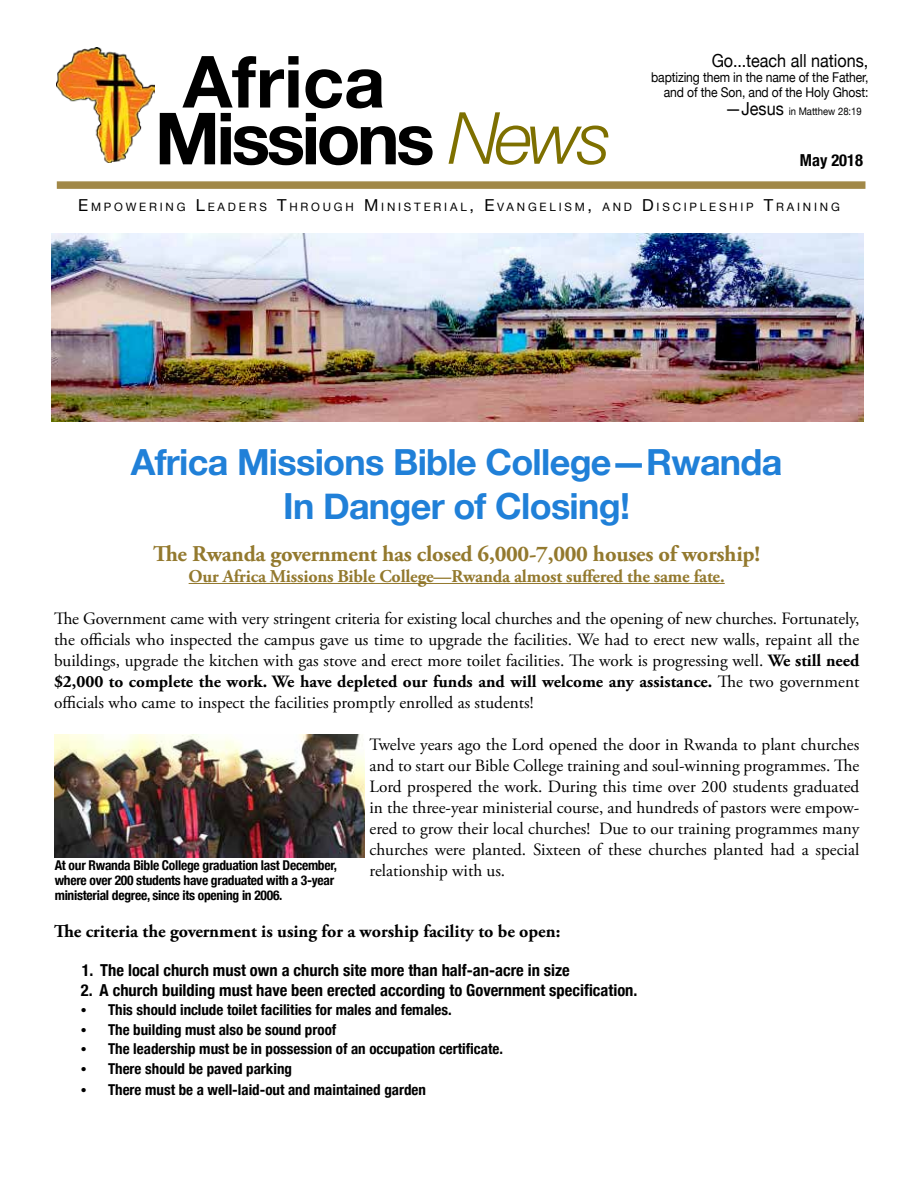
<style>
.page{position:relative;width:918px;height:1188px;background:#fff}
.page>*{position:absolute;margin:0;border:0;box-sizing:border-box;transform-origin:0 0}
.t1{font:700 72px/56.8px "Helvetica Neue";letter-spacing:-.05em;color:#000}
.t2{font:700 36px/43.2px "Helvetica Neue";letter-spacing:-.02em;color:#2080d8;text-align:center}
.t3{font:700 22.5px "Adobe Garamond Pro";letter-spacing:-.01em;color:#93792e}
.t4{font:700 18px "Adobe Garamond Pro";letter-spacing:-.01em;color:#93792e}
.t5{font:700 18px "Adobe Garamond Pro";color:#000}
.t6{font:18px "Helvetica Neue";color:#000;scale:.9 1}
.t7{font:17.25px/21px "Adobe Garamond Pro";color:#000;text-align:justify}
.t8{font:700 condensed 16.5px "Helvetica Neue";color:#000}
.t9{font:700 condensed 15px "Helvetica Neue";color:#000}
.t10{font:700 condensed 13.5px/15px "Helvetica Neue";letter-spacing:-.02em;color:#000}
.t11{font:13.5px/15px "Helvetica Neue";letter-spacing:-.01em;color:#000;text-align:right;scale:.9 1}
.t12{font:11.55px "Helvetica Neue";letter-spacing:.245em;color:#000}
.t13{font:10.5px "Helvetica Neue";color:#000;scale:.9 1}
.s1{font-weight:300;font-style:italic;color:#7e7000}
.s2{font-size:18px}
.s3{font-size:16.5px}
.s4{font-weight:700}
.s5{font-family:"Times";font-weight:400;font-stretch:normal}
</style>
<div class="page">
<img style="left:56px;top:48px;width:99px;height:114px">
<svg style="left:57px;top:181px;width:808px;height:8px;background:#a68f53"></svg>
<hr style="left:189px;top:583px;width:536px;height:1px;background:#93792e">
<img style="left:52px;top:233px;width:812px;height:188px">
<img style="left:54px;top:734px;width:311px;height:123px">
<h1 class="t1" style="left:155px;top:55px;width:458px;text-indent:28px">Africa<br>Missions <span class="s1">News</span></h1>
<p class="t6" style="left:712px;top:47px;width:176px">Go...teach all nations,</p>
<p class="t11" style="left:651px;top:70px;width:243px">baptizing them in the name of the Father, and of the Son, and of the Holy Ghost:</p>
<p class="t13" style="left:725px;top:103px;width:153px"><span class="s2">—Jesus</span> in Matthew 28:19</p>
<p class="t8" style="left:800px;top:146px;width:65px">May 2018</p>
<p class="t12" style="left:78px;top:198px;width:763px"><span class="s3">E</span>MPOWE RING <span class="s3">L</span>E ADE RS <span class="s3">T</span>HROUGH <span class="s3">M</span> INISTE RIAL<span class="s3">, E</span>VANGEL ISM<span class="s3">,</span> AND <span class="s3">D</span> ISCIPLE SHIP <span class="s3">T</span>RAINING</p>
<h2 class="t2" style="left:131px;top:442px;width:653px">Africa Missions Bible College—Rwanda<br>In Danger of Closing!</h2>
<h3 class="t3" style="left:153px;top:540px;width:609px">The Rwanda government has closed 6,000-7,000 houses of worship!</h3>
<p class="t4" style="left:189px;top:566px;width:538px">Our Africa Missions Bible College—Rwanda almost suffered the same fate.</p>
<p class="t7" style="left:54px;top:608px;width:807px">The Government came with very stringent criteria for existing local churches and the opening of new churches. Fortunately, the officials who inspected the campus gave us time to upgrade the facilities. We had to erect new walls, repaint all the buildings, upgrade the kitchen with gas stove and erect more toilet facilities. The work is progressing well. <span class="s4">We still need $2,000 to complete the work. We have depleted our funds and will welcome any assistance.</span> The two government officials who came to inspect the facilities promptly enrolled as students!</p>
<p class="t7" style="left:370px;top:734px;width:491px">Twelve years ago the Lord opened the door in Rwanda to plant churches and to start our Bible College training and soul-winning programmes. The Lord prospered the work. During this time over 200 students graduated in the three-year ministerial course, and hundreds of pastors were empow&shy;ered to grow their local churches! Due to our training programmes many churches were planted. Sixteen of these churches planted had a special relationship with us.</p>
<p class="t10" style="left:55px;top:857px;width:284px">At our Rwanda Bible College graduation last December, where over 200 students have graduated with a 3-year ministerial degree, since its opening in 2006.</p>
<p class="t5" style="left:54px;top:921px;width:508px">The criteria the government is using for a worship facility to be open:</p>
<p class="t8" style="left:82px;top:957px;width:490px">1. The local church must own a church site more than half-an-acre in size</p>
<p class="t8" style="left:81px;top:976px;width:558px">2. A church building must have been erected according to Government specification.</p>
<p class="t9" style="left:81px;top:997px;width:372px"><span class="s5">•</span> This should include toilet facilities for males and females.</p>
<p class="t9" style="left:81px;top:1017px;width:257px"><span class="s5">•</span> The building must also be sound proof</p>
<p class="t9" style="left:81px;top:1036px;width:424px"><span class="s5">•</span> The leadership must be in possession of an occupation certificate.</p>
<p class="t9" style="left:81px;top:1056px;width:213px"><span class="s5">•</span> There should be paved parking</p>
<p class="t9" style="left:81px;top:1077px;width:347px"><span class="s5">•</span> There must be a well-laid-out and maintained garden</p>
</div>
